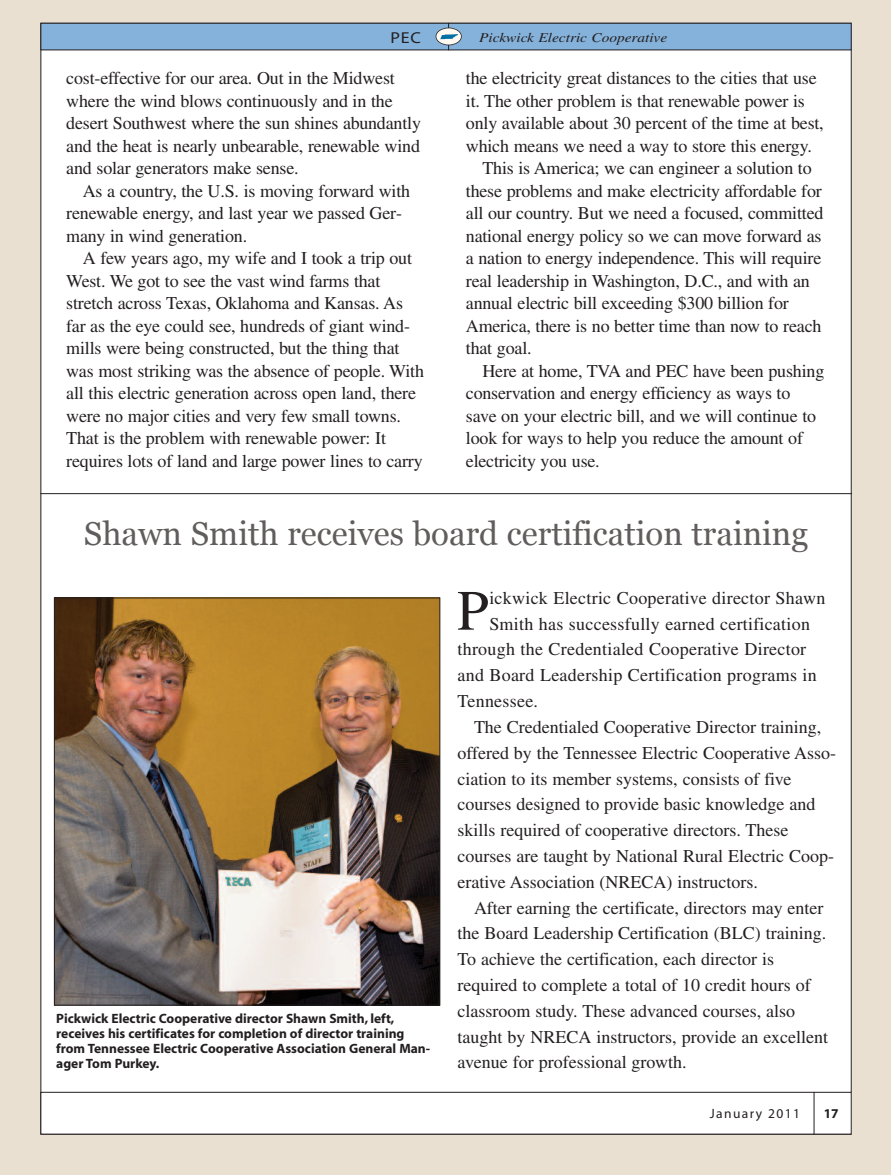
<style>
.page{position:relative;width:891px;height:1175px;background:#fff}
.page>*{position:absolute;margin:0;border:0;box-sizing:border-box;transform-origin:0 0}
.t1{font:57px "Times";color:#231f20}
.t2{font:33px "Georgia";color:#605d5c}
.t3{font:18px/22.5px "Times";letter-spacing:-.01em;color:#231f20}
.t4{font:18px "Times";letter-spacing:.015em;color:#231f20}
.t5{font:15.9px "Myriad";color:#231f20;scale:1.14 1}
.t6{font:700 13.5px/15px "Myriad";color:#231f20}
.t7{font:italic 13.5px "Times";color:#231f20;scale:1.14 1}
.t8{font:13.5px "Myriad";letter-spacing:.105em;color:#231f20}
</style>
<div class="page">
<div style="left:0;top:0;width:891px;height:1174px;background:#e9e0d1"></div>
<div style="left:41px;top:23px;width:810px;height:1111px;background:#fff"></div>
<div style="left:40px;top:1091px;width:812px;height:43px;border:1px solid #231f20"></div>
<hr style="left:814px;top:1091px;width:1px;height:43px;background:#231f20">
<div style="left:41px;top:23px;width:810px;height:27px;background:#85b2da"></div>
<div style="left:40px;top:23px;width:812px;height:27px;border:1px solid #231f20"></div>
<svg style="left:436px;top:28px;width:25px;height:17px"></svg>
<div style="left:436px;top:28px;width:26px;height:17px;border:2px solid #231f20;border-radius:50%"></div>
<svg style="left:440px;top:23px;width:18px;height:27px"></svg>
<hr style="left:40px;top:493px;width:812px;height:1px;background:#231f20">
<img style="left:56px;top:599px;width:382px;height:404px">
<div style="left:54px;top:597px;width:386px;height:408px;border:1px solid #231f20"></div>
<p class="t5" style="left:390px;top:32px;width:28px">PEC</p>
<p class="t7" style="left:479px;top:33px;width:167px">Pickwick Electric Cooperative</p>
<p class="t3" style="left:66px;top:69px;width:356px">cost-effective for our area. Out in the Midwest where the wind blows continuously and in the desert Southwest where the sun shines abundantly and the heat is nearly unbearable, renewable wind and solar generators make sense.</p>
<p class="t3" style="left:66px;top:181px;width:345px;text-indent:16px">As a country, the U.S. is moving forward with renewable energy, and last year we passed Ger&shy;many in wind generation.</p>
<p class="t3" style="left:66px;top:249px;width:359px;text-indent:16px">A few years ago, my wife and I took a trip out West. We got to see the vast wind farms that stretch across Texas, Oklahoma and Kansas. As far as the eye could see, hundreds of giant wind&shy;mills were being constructed, but the thing that was most striking was the absence of people. With all this electric generation across open land, there were no major cities and very few small towns.<br>That is the problem with renewable power: It requires lots of land and large power lines to carry</p>
<p class="t3" style="left:466px;top:69px;width:352px">the electricity great distances to the cities that use</p>
<p class="t3" style="left:466px;top:91px;width:341px">it. The other problem is that renewable power is</p>
<p class="t3" style="left:466px;top:114px;width:359px">only available about 30 percent of the time at best,</p>
<p class="t3" style="left:466px;top:136px;width:347px">which means we need a way to store this energy.</p>
<p class="t3" style="left:482px;top:159px;width:331px">This is America; we can engineer a solution to</p>
<p class="t3" style="left:466px;top:181px;width:358px">these problems and make electricity affordable for</p>
<p class="t3" style="left:466px;top:204px;width:359px">all our country. But we need a focused, committed</p>
<p class="t3" style="left:466px;top:226px;width:357px">national energy policy so we can move forward as</p>
<p class="t3" style="left:466px;top:249px;width:357px">a nation to energy independence. This will require</p>
<p class="t3" style="left:466px;top:271px;width:346px">real leadership in Washington, D.C., and with an</p>
<p class="t3" style="left:466px;top:294px;width:325px">annual electric bill exceeding $300 billion for</p>
<p class="t3" style="left:466px;top:316px;width:357px">America, there is no better time than now to reach</p>
<p class="t3" style="left:466px;top:339px;width:67px">that goal.</p>
<p class="t3" style="left:482px;top:361px;width:344px">Here at home, TVA and PEC have been pushing</p>
<p class="t3" style="left:466px;top:384px;width:326px">conservation and energy efficiency as ways to</p>
<p class="t3" style="left:466px;top:406px;width:352px">save on your electric bill, and we will continue to</p>
<p class="t3" style="left:466px;top:429px;width:339px">look for ways to help you reduce the amount of</p>
<p class="t3" style="left:466px;top:451px;width:135px">electricity you use.</p>
<h2 class="t2" style="left:84px;top:514px;width:726px">Shawn Smith receives board certification training</h2>
<p class="t6" style="left:56px;top:1011px;width:375px">Pickwick Electric Cooperative director Shawn Smith, left, receives his certificates for completion of director training from Tennessee Electric Cooperative Association General Man&shy;ager Tom Purkey.</p>
<h1 class="t1" style="left:457px;top:590px;width:33px">P</h1>
<p class="t4" style="left:489px;top:591px;width:338px">ickwick Electric Cooperative director Shawn</p>
<p class="t4" style="left:489px;top:617px;width:322px">Smith has successfully earned certification</p>
<p class="t4" style="left:458px;top:643px;width:350px">through the Credentialed Cooperative Director</p>
<p class="t4" style="left:458px;top:669px;width:361px">and Board Leadership Certification programs in</p>
<p class="t4" style="left:458px;top:695px;width:82px">Tennessee.</p>
<p class="t3" style="left:474px;top:717px;width:349px">The Credentialed Cooperative Director training,</p>
<p class="t3" style="left:458px;top:743px;width:380px">offered by the Tennessee Electric Cooperative Asso-</p>
<p class="t3" style="left:458px;top:769px;width:335px">ciation to its member systems, consists of five</p>
<p class="t3" style="left:458px;top:795px;width:359px">courses designed to provide basic knowledge and</p>
<p class="t3" style="left:458px;top:820px;width:333px">skills required of cooperative directors. These</p>
<p class="t3" style="left:458px;top:846px;width:378px">courses are taught by National Rural Electric Coop-</p>
<p class="t3" style="left:458px;top:872px;width:302px">erative Association (NRECA) instructors.</p>
<p class="t3" style="left:474px;top:898px;width:351px">After earning the certificate, directors may enter</p>
<p class="t3" style="left:458px;top:924px;width:370px">the Board Leadership Certification (BLC) training.</p>
<p class="t3" style="left:458px;top:949px;width:318px">To achieve the certification, each director is</p>
<p class="t3" style="left:458px;top:975px;width:355px">required to complete a total of 10 credit hours of</p>
<p class="t3" style="left:458px;top:1001px;width:339px">classroom study. These advanced courses, also</p>
<p class="t3" style="left:458px;top:1027px;width:372px">taught by NRECA instructors, provide an excellent</p>
<p class="t3" style="left:458px;top:1053px;width:231px">avenue for professional growth.</p>
<p class="t8" style="left:710px;top:1108px;width:92px">January 2011</p>
<p class="t6" style="left:824px;top:1106px;width:16px">17</p>
</div>
